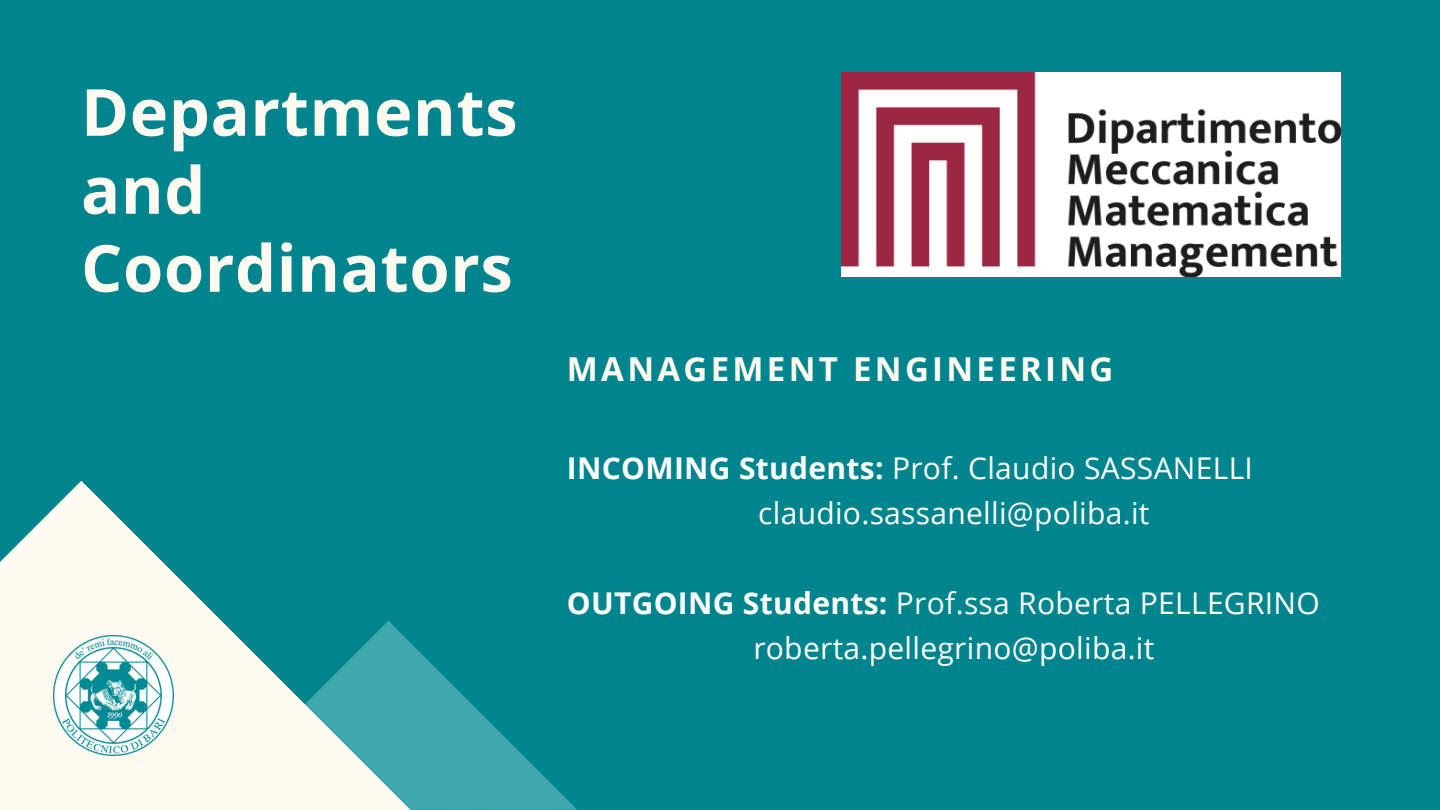
<style>
.page{position:relative;width:1440px;height:810px;background:#00848d}
.page>*{position:absolute;margin:0;border:0;box-sizing:border-box;transform-origin:0 0}
.t1{font:700 65px/78px "Open Sans";letter-spacing:.01em;color:#fffbf0}
.t2{font:700 33px "Open Sans";letter-spacing:.1em;color:#fffbf0}
.t3{font:30px "Open Sans";letter-spacing:.01em;color:#fff}
.s1{font-weight:700}
</style>
<div class="page">
<svg style="left:486px;top:718px;width:91px;height:92px"></svg>
<svg style="left:0;top:481px;width:486px;height:329px"></svg>
<img style="left:54px;top:635px;width:120px;height:120px">
<img style="left:841px;top:72px;width:500px;height:205px">
<h2 class="t1" style="left:81px;top:72px;width:438px">Departments and<br>Coordinators</h2>
<p class="t2" style="left:567px;top:346px;width:548px">MANAGEMENT ENGINEERING</p>
<p class="t3" style="left:567px;top:447px;width:688px"><span class="s1">INCOMING Students:</span> Prof. Claudio SASSANELLI</p>
<p class="t3" style="left:758px;top:492px;width:393px">claudio.sassanelli@poliba.it</p>
<p class="t3" style="left:567px;top:582px;width:754px"><span class="s1">OUTGOING Students:</span> Prof.ssa Roberta PELLEGRINO</p>
<p class="t3" style="left:753px;top:627px;width:403px">roberta.pellegrino@poliba.it</p>
</div>
